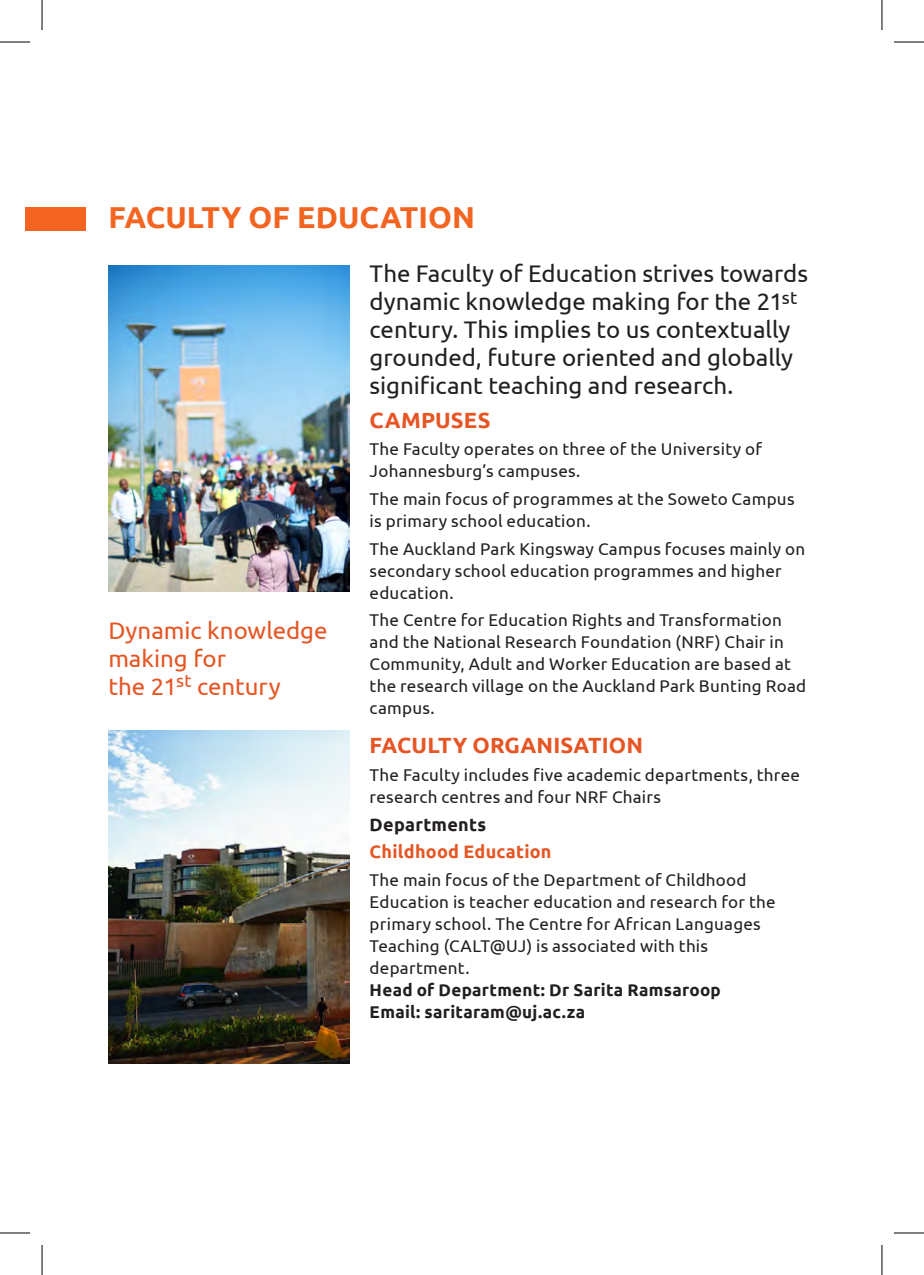
<style>
.page{position:relative;width:924px;height:1275px;background:#fff}
.page>*{position:absolute;margin:0;border:0;box-sizing:border-box;transform-origin:0 0}
.VS1_Headline_Ubuntu{font:700 30.2px "Ubuntu";color:#f36421}
.TableSubheading_Merr{font:24px/28px "Ubuntu";color:#231f20}
.VS1_Headline_Ubuntu-2{font:24px/28px "Ubuntu";color:#e65524}
.TableSubheading_Merr-2{font:700 22px "Ubuntu";letter-spacing:.01em;color:#e65524}
.TableSubheading_Merr-3{font:700 18px "Ubuntu";letter-spacing:.015em;color:#e65524}
.TableSubheading_Merr-4{font:700 18px "Ubuntu";letter-spacing:.015em;color:#231f20}
.TableSubheading_Merr-5{font:17px/22px "Ubuntu";letter-spacing:.015em;color:#231f20}
.TableSubheading_Merr-6{font:700 17px "Ubuntu";letter-spacing:.02em;color:#231f20}
</style>
<div class="page">
<div style="left:25px;top:207px;width:60px;height:23px;background:#f36421"></div>
<img style="left:108px;top:265px;width:241px;height:326px">
<img style="left:108px;top:730px;width:241px;height:333px">
<hr style="left:0;top:42px;width:30px;height:1px;background:#000">
<hr style="left:893px;top:42px;width:30px;height:1px;background:#000">
<hr style="left:0;top:1232px;width:30px;height:1px;background:#000">
<hr style="left:893px;top:1232px;width:30px;height:1px;background:#000">
<hr style="left:42px;top:0;width:1px;height:30px;background:#000">
<hr style="left:42px;top:1245px;width:1px;height:30px;background:#000">
<hr style="left:881px;top:0;width:1px;height:30px;background:#000">
<hr style="left:881px;top:1245px;width:1px;height:30px;background:#000">
<p class="VS1_Headline_Ubuntu" style="left:108px;top:199px;width:368px">FACULTY OF EDUCATION</p>
<p class="VS1_Headline_Ubuntu-2" style="left:108px;top:616px;width:221px">Dynamic knowledge making for</p>
<p class="VS1_Headline_Ubuntu-2" style="left:108px;top:672px;width:174px">the 21<sup>st</sup> century</p>
<p class="TableSubheading_Merr" style="left:369px;top:259px;width:440px">The Faculty of Education strives towards dynamic knowledge making for the 21<sup>st </sup>century. This implies to us contextually grounded, future oriented and globally significant teaching and research.</p>
<p class="TableSubheading_Merr-2" style="left:369px;top:406px;width:122px">CAMPUSES</p>
<p class="TableSubheading_Merr-5" style="left:369px;top:438px;width:394px">The Faculty operates on three of the University of<br>Johannesburg’s campuses.</p>
<p class="TableSubheading_Merr-5" style="left:369px;top:487px;width:426px">The main focus of programmes at the Soweto Campus is primary school education.</p>
<p class="TableSubheading_Merr-5" style="left:369px;top:537px;width:437px">The Auckland Park Kingsway Campus focuses mainly on secondary school education programmes and higher education.</p>
<p class="TableSubheading_Merr-5" style="left:369px;top:609px;width:438px">The Centre for Education Rights and Transformation and the National Research Foundation (NRF) Chair in Community, Adult and Worker Education are based at the research village on the Auckland Park Bunting Road campus.</p>
<p class="TableSubheading_Merr-2" style="left:369px;top:732px;width:275px">FACULTY ORGANISATION</p>
<p class="TableSubheading_Merr-5" style="left:369px;top:763px;width:431px">The Faculty includes five academic departments, three research centres and four NRF Chairs</p>
<p class="TableSubheading_Merr-4" style="left:369px;top:813px;width:118px">Departments</p>
<p class="TableSubheading_Merr-3" style="left:369px;top:841px;width:183px">Childhood Education</p>
<p class="TableSubheading_Merr-5" style="left:369px;top:868px;width:407px">The main focus of the Department of Childhood Education is teacher education and research for the primary school. The Centre for African Languages Teaching (CALT@UJ) is associated with this department.</p>
<p class="TableSubheading_Merr-6" style="left:369px;top:979px;width:352px">Head of Department: Dr Sarita Ramsaroop</p>
<p class="TableSubheading_Merr-6" style="left:369px;top:1001px;width:217px">Email: saritaram@uj.ac.za</p>
</div>
